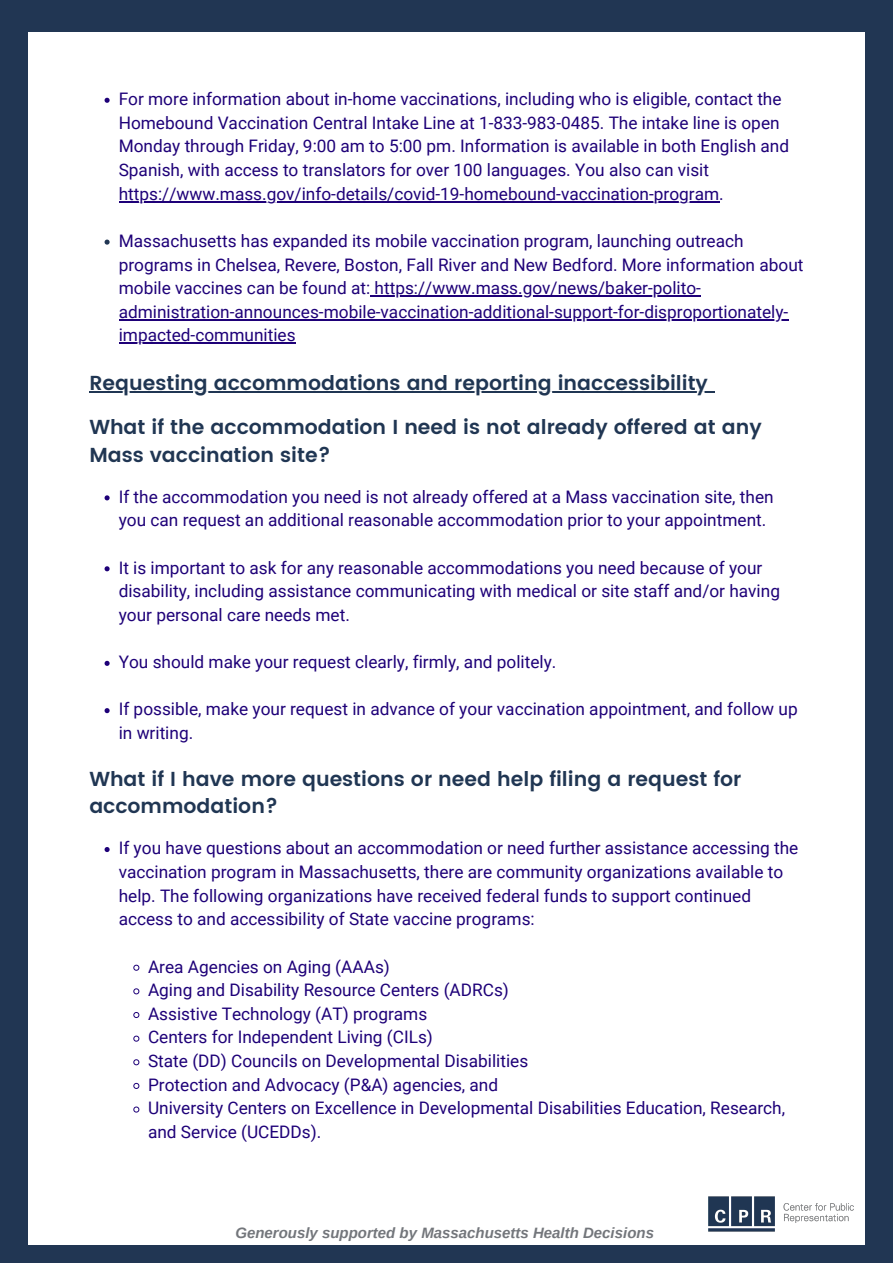
<style>
.page{position:relative;width:893px;height:1263px;background:#213653}
.page>*{position:absolute;margin:0;border:0;box-sizing:border-box;transform-origin:0 0}
.t1{font:600 20.25px/27.8px "Poppins";color:#203653}
.t2{font:17.25px/23.6px "Roboto";color:#1e0078}
.t3{font:italic 700 15px "Arimo";color:#73767b}
</style>
<div class="page">
<div style="left:28px;top:33px;width:837px;height:1212px;background:#fff"></div>
<svg style="left:105px;top:847px;width:5px;height:5px"></svg>
<svg style="left:133px;top:964px;width:7px;height:7px"></svg>
<svg style="left:133px;top:988px;width:7px;height:6px"></svg>
<svg style="left:133px;top:1012px;width:7px;height:6px"></svg>
<svg style="left:133px;top:1035px;width:7px;height:7px"></svg>
<svg style="left:133px;top:1059px;width:7px;height:6px"></svg>
<svg style="left:133px;top:1083px;width:7px;height:6px"></svg>
<svg style="left:133px;top:1106px;width:7px;height:7px"></svg>
<svg style="left:105px;top:495px;width:5px;height:5px"></svg>
<svg style="left:105px;top:566px;width:5px;height:5px"></svg>
<svg style="left:105px;top:661px;width:5px;height:5px"></svg>
<svg style="left:105px;top:708px;width:5px;height:5px"></svg>
<hr style="left:89px;top:391px;width:619px;height:2px;background:#203653">
<svg style="left:708px;top:391px;width:6px;height:2px"></svg>
<img style="left:708px;top:1196px;width:146px;height:36px">
<svg style="left:105px;top:98px;width:5px;height:5px"></svg>
<hr style="left:119px;top:201px;width:600px;height:1px;background:#1e0078">
<svg style="left:105px;top:240px;width:5px;height:5px"></svg>
<hr style="left:370px;top:295px;width:331px;height:2px;background:#1e0078">
<hr style="left:119px;top:319px;width:669px;height:2px;background:#1e0078">
<hr style="left:119px;top:343px;width:177px;height:1px;background:#1e0078">
<p class="t2" style="left:119px;top:87px;width:672px">For more information about in-home vaccinations, including who is eligible, contact the Homebound Vaccination Central Intake Line at 1-833-983-0485. The intake line is open Monday through Friday, 9:00 am to 5:00 pm. Information is available in both English and Spanish, with access to translators for over 100 languages. You also can visit https://www.mass.gov/info-details/covid-19-homebound-vaccination-program.</p>
<p class="t2" style="left:119px;top:229px;width:686px">Massachusetts has expanded its mobile vaccination program, launching outreach programs in Chelsea, Revere, Boston, Fall River and New Bedford. More information about mobile vaccines can be found at: https://www.mass.gov/news/baker-polito&shy;administration-announces-mobile-vaccination-additional-support-for-disproportionately&shy;impacted-communities</p>
<p class="t1" style="left:89px;top:369px;width:620px">Requesting accommodations and reporting inaccessibility</p>
<p class="t1" style="left:89px;top:413px;width:674px">What if the accommodation I need is not already offered at any<br>Mass vaccination site?</p>
<p class="t2" style="left:119px;top:485px;width:656px">If the accommodation you need is not already offered at a Mass vaccination site, then you can request an additional reasonable accommodation prior to your appointment.</p>
<p class="t2" style="left:119px;top:556px;width:663px">It is important to ask for any reasonable accommodations you need because of your disability, including assistance communicating with medical or site staff and/or having your personal care needs met.</p>
<p class="t2" style="left:119px;top:650px;width:439px">You should make your request clearly, firmly, and politely.</p>
<p class="t2" style="left:119px;top:698px;width:680px">If possible, make your request in advance of your vaccination appointment, and follow up in writing.</p>
<p class="t1" style="left:89px;top:765px;width:653px">What if I have more questions or need help filing a request for accommodation?</p>
<p class="t2" style="left:119px;top:836px;width:681px">If you have questions about an accommodation or need further assistance accessing the vaccination program in Massachusetts, there are community organizations available to help. The following organizations have received federal funds to support continued access to and accessibility of State vaccine programs:</p>
<p class="t2" style="left:148px;top:955px;width:243px">Area Agencies on Aging (AAAs)</p>
<p class="t2" style="left:148px;top:978px;width:362px">Aging and Disability Resource Centers (ADRCs)</p>
<p class="t2" style="left:148px;top:1002px;width:281px">Assistive Technology (AT) programs</p>
<p class="t2" style="left:148px;top:1026px;width:286px">Centers for Independent Living (CILs)</p>
<p class="t2" style="left:148px;top:1049px;width:382px">State (DD) Councils on Developmental Disabilities</p>
<p class="t2" style="left:148px;top:1073px;width:352px">Protection and Advocacy (P&amp;A) agencies, and</p>
<p class="t2" style="left:148px;top:1096px;width:638px">University Centers on Excellence in Developmental Disabilities Education, Research, and Service (UCEDDs).</p>
<p class="t3" style="left:235px;top:1225px;width:420px">Generously supported by Massachusetts Health Decisions</p>
</div>
